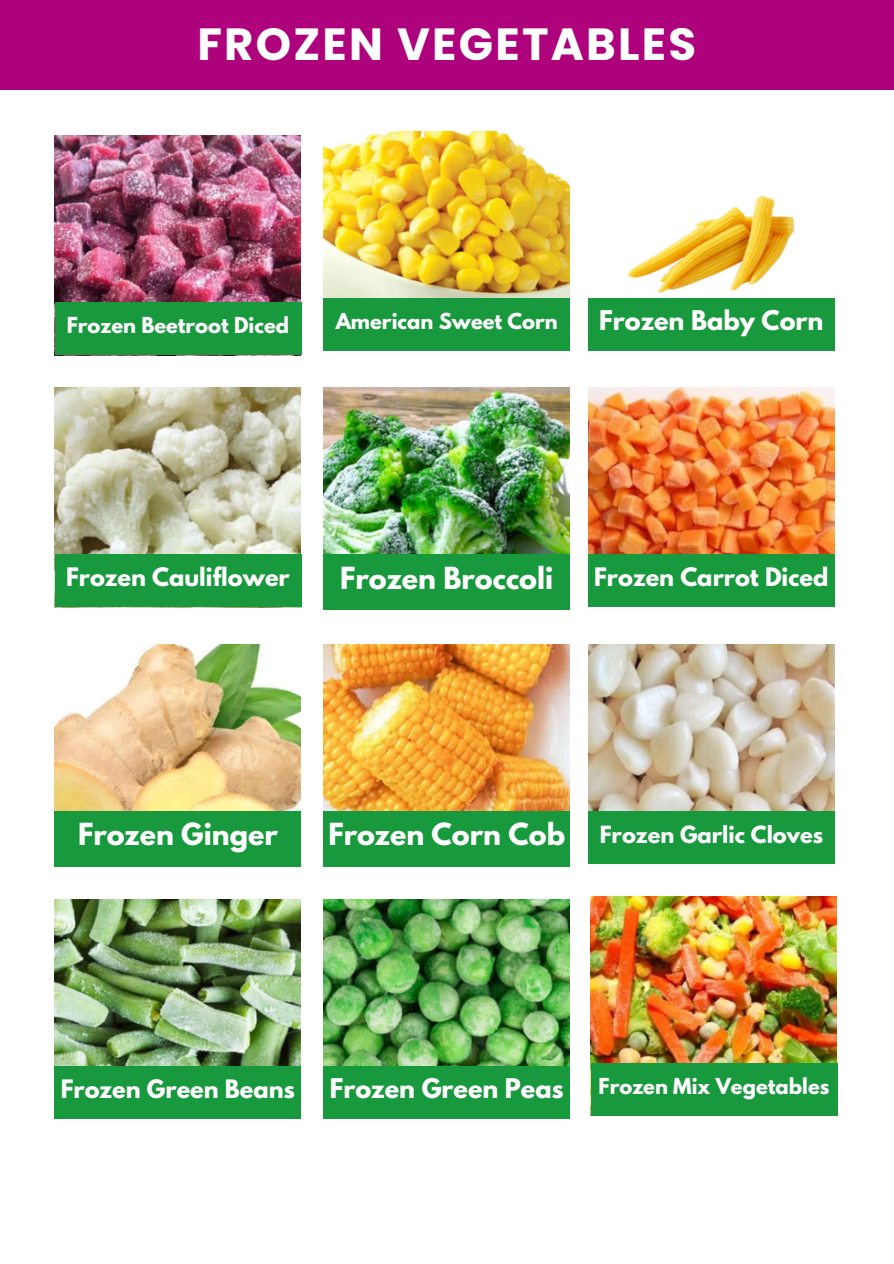
<style>
.page{position:relative;width:894px;height:1264px;background:#fff}
.page>*{position:absolute;margin:0;border:0;box-sizing:border-box;transform-origin:0 0}
.t1{font:700 45px "Poppins";letter-spacing:.05em;color:#fff}
.t2{font:700 27px "League Spartan";color:#fff}
.t3{font:700 24px "League Spartan";color:#fff}
.t4{font:700 22.5px "League Spartan";color:#fff}
.t5{font:700 21px "League Spartan";color:#fff}
.t6{font:700 19.5px "League Spartan";color:#fff}
</style>
<div class="page">
<div style="left:0;top:0;width:893px;height:89px;background:#ae027c"></div>
<img style="left:55px;top:136px;width:246px;height:167px">
<img style="left:55px;top:388px;width:246px;height:167px">
<img style="left:55px;top:644px;width:246px;height:167px">
<img style="left:323px;top:131px;width:246px;height:167px">
<img style="left:323px;top:388px;width:246px;height:167px">
<img style="left:323px;top:644px;width:246px;height:167px">
<img style="left:55px;top:899px;width:245px;height:167px">
<img style="left:627px;top:195px;width:168px;height:98px">
<img style="left:588px;top:388px;width:246px;height:167px">
<img style="left:588px;top:644px;width:246px;height:167px">
<img style="left:324px;top:899px;width:245px;height:167px">
<div style="left:55px;top:303px;width:246px;height:52px;background:#18993d"></div>
<div style="left:323px;top:298px;width:246px;height:53px;background:#18993d"></div>
<div style="left:323px;top:555px;width:246px;height:55px;background:#18993d"></div>
<div style="left:588px;top:298px;width:246px;height:53px;background:#18993d"></div>
<div style="left:588px;top:555px;width:246px;height:52px;background:#18993d"></div>
<div style="left:55px;top:555px;width:246px;height:52px;background:#18993d"></div>
<div style="left:55px;top:811px;width:246px;height:55px;background:#18993d"></div>
<div style="left:323px;top:811px;width:246px;height:55px;background:#18993d"></div>
<div style="left:55px;top:1066px;width:246px;height:52px;background:#18993d"></div>
<div style="left:588px;top:811px;width:246px;height:52px;background:#18993d"></div>
<div style="left:323px;top:1066px;width:246px;height:52px;background:#18993d"></div>
<img style="left:590px;top:896px;width:246px;height:167px">
<div style="left:590px;top:1063px;width:246px;height:52px;background:#18993d"></div>
<h3 class="t1" style="left:197px;top:13px;width:500px">FROZEN VEGETABLES</h3>
<p class="t6" style="left:67px;top:315px;width:224px">Frozen Beetroot Diced</p>
<h3 class="t6" style="left:335px;top:311px;width:223px">American Sweet Corn</h3>
<h2 class="t3" style="left:599px;top:308px;width:225px">Frozen Baby Corn</h2>
<p class="t2" style="left:340px;top:564px;width:214px">Frozen Broccoli</p>
<h2 class="t4" style="left:66px;top:566px;width:225px">Frozen Cauliflower</h2>
<p class="t4" style="left:594px;top:566px;width:236px">Frozen Carrot Diced</p>
<p class="t2" style="left:78px;top:820px;width:201px">Frozen Ginger</p>
<p class="t2" style="left:328px;top:820px;width:238px">Frozen Corn Cob</p>
<h3 class="t5" style="left:599px;top:823px;width:225px">Frozen Garlic Cloves</h3>
<p class="t4" style="left:61px;top:1077px;width:235px">Frozen Green Beans</p>
<p class="t3" style="left:330px;top:1075px;width:235px">Frozen Green Peas</p>
<p class="t6" style="left:598px;top:1076px;width:232px">Frozen Mix Vegetables</p>
</div>
